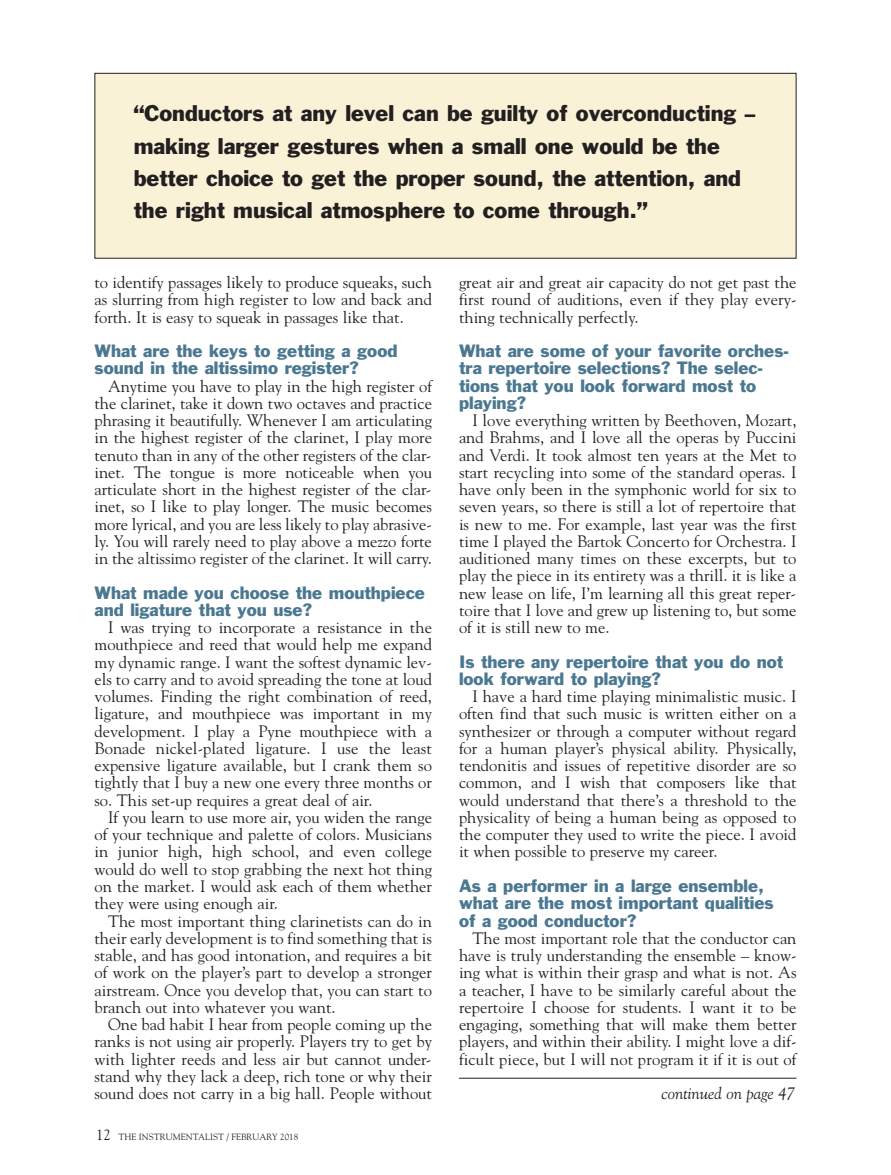
<style>
.page{position:relative;width:891px;height:1175px;background:#fff}
.page>*{position:absolute;margin:0;border:0;box-sizing:border-box;transform-origin:0 0}
.t1{font:21px/32.2px "Franklin Gothic";color:#231f20}
.t2{font:16.5px/17.2px "Goudy";color:#231f20;text-align:justify}
.t3{font:16.5px/17.2px "Franklin Gothic";color:#4b7891}
.t4{font:italic 16.5px "Goudy";color:#231f20}
.t5{font:9px "Goudy";color:#231f20}
.s1{font-size:15px}
</style>
<div class="page">
<div style="left:95px;top:73px;width:701px;height:185px;background:#faf2d7"></div>
<div style="left:94px;top:73px;width:702px;height:186px;border:1px solid #231f20"></div>
<hr style="left:459px;top:1077px;width:337px;height:1px;background:#231f20">
<p class="t1" style="left:134px;top:99px;width:623px">“Conductors at any level can be guilty of overconducting – making larger gestures when a small one would be the better choice to get the proper sound, the attention, and the right musical atmosphere to come through.”</p>
<p class="t2" style="left:94px;top:275px;width:339px">to identify passages likely to produce squeaks, such as slurring from high register to low and back and forth. It is easy to squeak in passages like that.</p>
<p class="t3" style="left:94px;top:343px;width:304px">What are the keys to getting a good sound in the altissimo register?</p>
<p class="t2" style="left:94px;top:378px;width:339px;text-indent:14px">Anytime you have to play in the high register of the clarinet, take it down two octaves and practice phrasing it beautifully. Whenever I am articulating in the highest register of the clarinet, I play more tenuto than in any of the other registers of the clar&shy;inet. The tongue is more noticeable when you articulate short in the highest register of the clar&shy;inet, so I like to play longer. The music becomes more lyrical, and you are less likely to play abrasive&shy;ly. You will rarely need to play above a mezzo forte in the altissimo register of the clarinet. It will carry.</p>
<p class="t3" style="left:94px;top:585px;width:332px">What made you choose the mouthpiece and ligature that you use?</p>
<p class="t2" style="left:94px;top:620px;width:339px;text-indent:14px">I was trying to incorporate a resistance in the mouthpiece and reed that would help me expand my dynamic range. I want the softest dynamic lev&shy;els to carry and to avoid spreading the tone at loud volumes. Finding the right combination of reed, ligature, and mouthpiece was important in my development. I play a Pyne mouthpiece with a Bonade nickel-plated ligature. I use the least expensive ligature available, but I crank them so tightly that I buy a new one every three months or so. This set-up requires a great deal of air.</p>
<p class="t2" style="left:94px;top:810px;width:339px;text-indent:14px">If you learn to use more air, you widen the range of your technique and palette of colors. Musicians in junior high, high school, and even college would do well to stop grabbing the next hot thing on the market. I would ask each of them whether they were using enough air.</p>
<p class="t2" style="left:94px;top:913px;width:339px;text-indent:14px">The most important thing clarinetists can do in their early development is to find something that is stable, and has good intonation, and requires a bit of work on the player’s part to develop a stronger airstream. Once you develop that, you can start to branch out into whatever you want.</p>
<p class="t2" style="left:94px;top:1017px;width:339px;text-indent:14px">One bad habit I hear from people coming up the ranks is not using air properly. Players try to get by with lighter reeds and less air but cannot under&shy;stand why they lack a deep, rich tone or why their sound does not carry in a big hall. People without</p>
<p class="t5" style="left:96px;top:1133px;width:204px"><span class="s1">12</span> THE INSTRUMENTALIST / FEBRUARY 2018</p>
<p class="t2" style="left:459px;top:275px;width:339px">great air and great air capacity do not get past the first round of auditions, even if they play every&shy;thing technically perfectly.</p>
<p class="t3" style="left:459px;top:343px;width:332px">What are some of your favorite orches&shy;tra repertoire selections? The selec&shy;tions that you look forward most to playing?</p>
<p class="t2" style="left:459px;top:413px;width:339px;text-indent:14px">I love everything written by Beethoven, Mozart, and Brahms, and I love all the operas by Puccini and Verdi. It took almost ten years at the Met to start recycling into some of the standard operas. I have only been in the symphonic world for six to seven years, so there is still a lot of repertoire that is new to me. For example, last year was the first time I played the Bartok Concerto for Orchestra. I auditioned many times on these excerpts, but to play the piece in its entirety was a thrill. it is like a new lease on life, I’m learning all this great reper&shy;toire that I love and grew up listening to, but some of it is still new to me.</p>
<p class="t3" style="left:459px;top:654px;width:326px">Is there any repertoire that you do not look forward to playing?</p>
<p class="t2" style="left:459px;top:689px;width:339px;text-indent:14px">I have a hard time playing minimalistic music. I often find that such music is written either on a synthesizer or through a computer without regard for a human player’s physical ability. Physically, tendonitis and issues of repetitive disorder are so common, and I wish that composers like that would understand that there’s a threshold to the physicality of being a human being as opposed to the computer they used to write the piece. I avoid it when possible to preserve my career.</p>
<p class="t3" style="left:459px;top:878px;width:316px">As a performer in a large ensemble, what are the most important qualities of a good conductor?</p>
<p class="t2" style="left:459px;top:930px;width:339px;text-indent:14px">The most important role that the conductor can have is truly understanding the ensemble – know&shy;ing what is within their grasp and what is not. As a teacher, I have to be similarly careful about the repertoire I choose for students. I want it to be engaging, something that will make them better players, and within their ability. I might love a dif&shy;ficult piece, but I will not program it if it is out of</p>
<p class="t4" style="left:661px;top:1086px;width:135px">continued on page 47</p>
</div>
